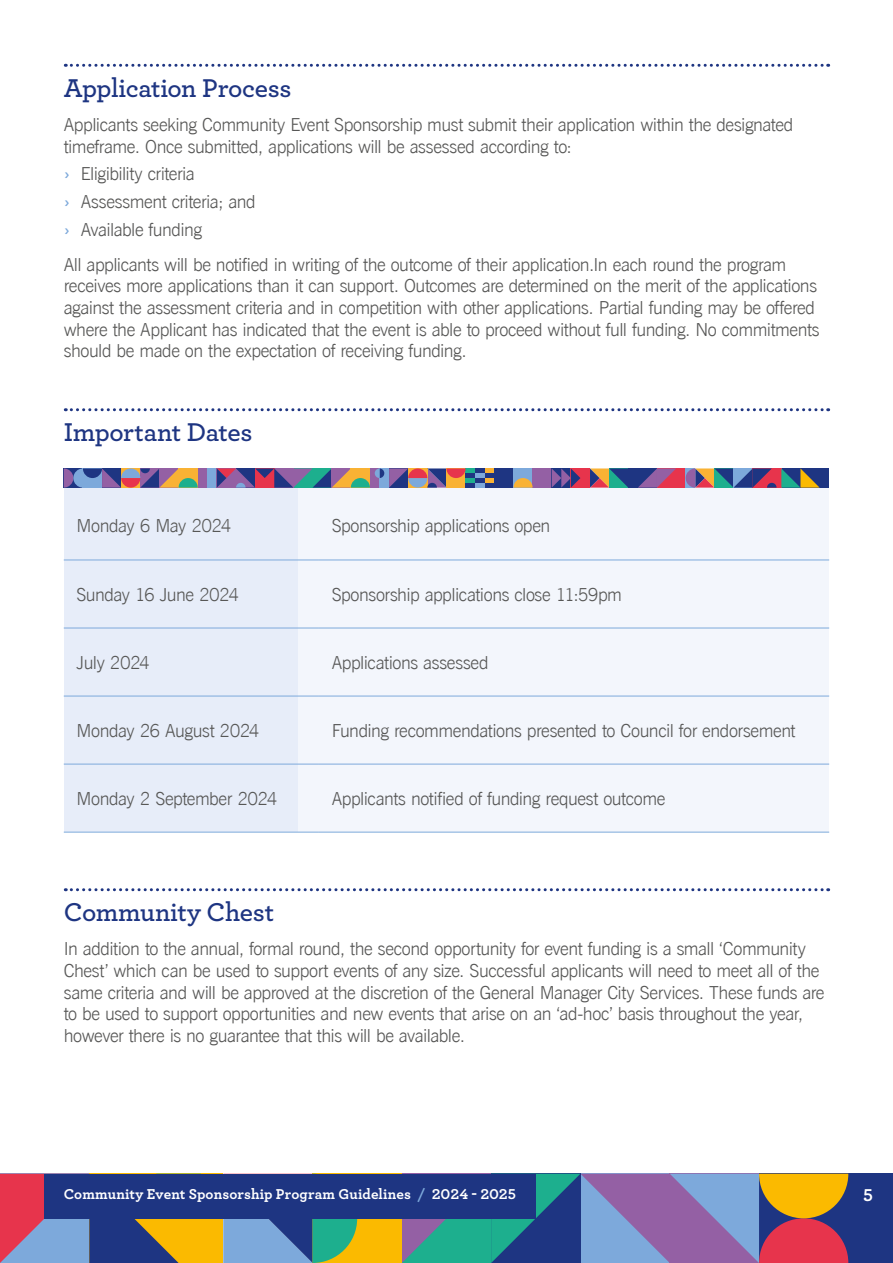
<style>
.page{position:relative;width:893px;height:1263px;background:#fff}
.page>*{position:absolute;margin:0;border:0;box-sizing:border-box;transform-origin:0 0}
.t1{font:600 27px "Archer";letter-spacing:-.015em;color:#1e3582}
.t2{font:300 18px/21.6px "News Gothic BT";letter-spacing:-.025em;color:#575756}
.t3{font:700 18px "Archer";color:#fff}
.t4{font:700 15px "Archer";letter-spacing:.005em;color:#fff}
.s1{font-weight:600;color:#7da9db}
.s2{color:#7da9db}
</style>
<div class="page">
<svg style="left:65px;top:64px;width:764px;height:3px"></svg>
<svg style="left:65px;top:408px;width:764px;height:3px"></svg>
<div style="left:89px;top:1174px;width:134px;height:89px;background:#fbba00"></div>
<svg style="left:0;top:1174px;width:201px;height:89px"></svg>
<div style="left:848px;top:1174px;width:45px;height:89px;background:#1e3582"></div>
<div style="left:357px;top:1174px;width:45px;height:89px;background:#fbba00"></div>
<svg style="left:402px;top:1174px;width:446px;height:89px"></svg>
<svg style="left:223px;top:1218px;width:134px;height:45px"></svg>
<div style="left:45px;top:1174px;width:491px;height:44px;background:#1e3582"></div>
<div style="left:298px;top:488px;width:531px;height:344px;background:#f3f6fc"></div>
<div style="left:64px;top:488px;width:234px;height:344px;background:#e7edf9"></div>
<hr style="left:64px;top:560px;width:255px;height:1px;background:#7da9db">
<hr style="left:319px;top:560px;width:510px;height:1px;background:#7da9db">
<hr style="left:64px;top:628px;width:255px;height:1px;background:#7da9db">
<hr style="left:319px;top:628px;width:510px;height:1px;background:#7da9db">
<hr style="left:64px;top:696px;width:255px;height:1px;background:#7da9db">
<hr style="left:319px;top:696px;width:510px;height:1px;background:#7da9db">
<hr style="left:64px;top:764px;width:255px;height:1px;background:#7da9db">
<hr style="left:319px;top:764px;width:510px;height:1px;background:#7da9db">
<hr style="left:64px;top:832px;width:255px;height:1px;background:#7da9db">
<hr style="left:319px;top:832px;width:510px;height:1px;background:#7da9db">
<div style="left:198px;top:468px;width:9px;height:20px;background:#9460a4"></div>
<div style="left:207px;top:468px;width:10px;height:20px;background:#7da9db"></div>
<svg style="left:64px;top:468px;width:134px;height:20px"></svg>
<div style="left:466px;top:468px;width:28px;height:20px;background:#1e3582"></div>
<div style="left:466px;top:468px;width:9px;height:5px;background:#1daf8e"></div>
<div style="left:485px;top:468px;width:9px;height:5px;background:#f9b234"></div>
<div style="left:466px;top:478px;width:9px;height:5px;background:#1daf8e"></div>
<div style="left:485px;top:478px;width:9px;height:5px;background:#f9b234"></div>
<div style="left:475px;top:473px;width:10px;height:5px;background:#7da9db"></div>
<div style="left:475px;top:483px;width:10px;height:5px;background:#7da9db"></div>
<div style="left:494px;top:468px;width:19px;height:20px;background:#1e3582"></div>
<div style="left:513px;top:468px;width:20px;height:20px;background:#7da9db"></div>
<div style="left:533px;top:468px;width:19px;height:20px;background:#9460a4"></div>
<div style="left:571px;top:468px;width:19px;height:20px;background:#e7344c"></div>
<svg style="left:552px;top:468px;width:28px;height:20px"></svg>
<svg style="left:513px;top:478px;width:20px;height:10px"></svg>
<svg style="left:217px;top:468px;width:249px;height:20px"></svg>
<svg style="left:590px;top:468px;width:38px;height:20px"></svg>
<div style="left:628px;top:468px;width:10px;height:20px;background:#1e3582"></div>
<div style="left:676px;top:468px;width:10px;height:20px;background:#e7344c"></div>
<svg style="left:638px;top:468px;width:38px;height:20px"></svg>
<div style="left:820px;top:468px;width:9px;height:20px;background:#1e3582"></div>
<svg style="left:686px;top:468px;width:134px;height:20px"></svg>
<svg style="left:65px;top:888px;width:764px;height:3px"></svg>
<h1 class="t1" style="left:64px;top:67px;width:229px">Application Process</h1>
<p class="t2" style="left:64px;top:114px;width:731px">Applicants seeking Community Event Sponsorship must submit their application within the designated timeframe. Once submitted, applications will be assessed according to:</p>
<p class="t2" style="left:64px;top:160px;width:193px;line-height:27.9px"><span class="s1">›</span> Eligibility criteria<br><span class="s1">›</span> Assessment criteria; and <span class="s1">›</span> Available funding</p>
<p class="t2" style="left:64px;top:254px;width:757px">All applicants will be notified in writing of the outcome of their application.In each round the program receives more applications than it can support. Outcomes are determined on the merit of the applications against the assessment criteria and in competition with other applications. Partial funding may be offered where the Applicant has indicated that the event is able to proceed without full funding. No commitments should be made on the expectation of receiving funding.</p>
<h1 class="t1" style="left:64px;top:412px;width:190px">Important Dates</h1>
<p class="t2" style="left:77px;top:515px;width:156px">Monday 6 May 2024</p>
<p class="t2" style="left:332px;top:515px;width:220px">Sponsorship applications open</p>
<p class="t2" style="left:77px;top:583px;width:164px">Sunday 16 June 2024</p>
<p class="t2" style="left:332px;top:583px;width:292px">Sponsorship applications close 11:59pm</p>
<p class="t2" style="left:77px;top:651px;width:75px">July 2024</p>
<p class="t2" style="left:332px;top:651px;width:158px">Applications assessed</p>
<p class="t2" style="left:77px;top:719px;width:185px">Monday 26 August 2024</p>
<p class="t2" style="left:332px;top:719px;width:465px">Funding recommendations presented to Council for endorsement</p>
<p class="t2" style="left:77px;top:787px;width:202px">Monday 2 September 2024</p>
<p class="t2" style="left:332px;top:787px;width:335px">Applicants notified of funding request outcome</p>
<h1 class="t1" style="left:64px;top:892px;width:212px">Community Chest</h1>
<p class="t2" style="left:64px;top:938px;width:762px">In addition to the annual, formal round, the second opportunity for event funding is a small ‘Community Chest’ which can be used to support events of any size. Successful applicants will need to meet all of the same criteria and will be approved at the discretion of the General Manager City Services. These funds are to be used to support opportunities and new events that arise on an ‘ad-hoc’ basis throughout the year, however there is no guarantee that this will be available.</p>
<p class="t4" style="left:64px;top:1182px;width:454px">Community Event Sponsorship Program Guidelines <span class="s2">/</span> 2024 - 2025</p>
<p class="t3" style="left:863px;top:1180px;width:11px">5</p>
</div>
